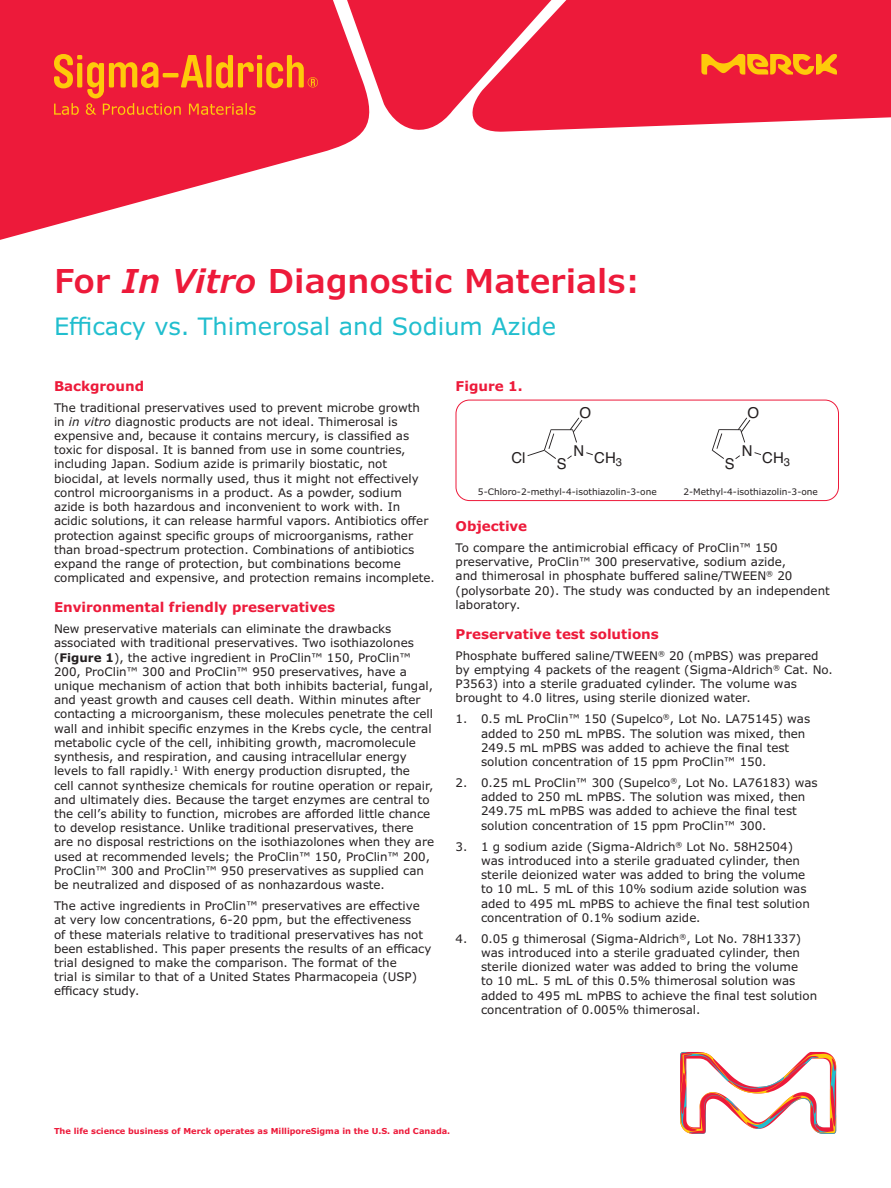
<style>
.page{position:relative;width:891px;height:1188px;background:#fff}
.page>*{position:absolute;margin:0;border:0;box-sizing:border-box;transform-origin:0 0}
.Headline_22_24{font:600 33px "Verdana Pro";color:#ed1a3a}
.Subhead_16_19{font:24px "Verdana Pro";color:#21bece}
.t1{font:15px "Helvetica";color:#231f20}
.Body_Subhead_9_11{font:700 13.5px "Verdana Pro";color:#ed1a3a}
.Body_Copy_9_11{font:11.85px/14.2px "Verdana Pro";color:#231f20}
.t2{font:9px "Verdana Pro";color:#231f20}
.t3{font:700 8.25px "Verdana Pro";color:#ed1a3a}
.s1{font-style:italic}
.s2{font-weight:700}
</style>
<div class="page">
<svg style="left:0;top:0;width:354px;height:240px;fill:#ed1a3a"></svg>
<svg style="left:882px;top:0;width:9px;height:118px"></svg>
<svg style="left:180px;top:0;width:702px;height:139px;background:#ef3753"></svg>
<svg style="left:54px;top:54px;width:264px;height:61px;background:#f1482d"></svg>
<svg style="left:680px;top:1052px;width:156px;height:82px"></svg>
<svg style="left:527px;top:418px;width:66px;height:41px"></svg>
<svg style="left:712px;top:418px;width:49px;height:41px"></svg>
<div style="left:456px;top:400px;width:383px;height:101px;border:1px solid #ed1a3a;border-radius:14px"></div>
<svg style="left:701px;top:54px;width:136px;height:21px;background:#f67f1e"></svg>
<p class="Headline_22_24" style="left:54px;top:259px;width:587px">For <span class="s1">In Vitro</span> Diagnostic Materials:</p>
<p class="Subhead_16_19" style="left:54px;top:310px;width:504px">Efficacy vs. Thimerosal and Sodium Azide</p>
<p class="Body_Subhead_9_11" style="left:54px;top:377px;width:92px">Background</p>
<p class="Body_Copy_9_11" style="left:54px;top:400px;width:382px">The traditional preservatives used to prevent microbe growth<br>in <span class="s1">in vitro</span> diagnostic products are not ideal. Thimerosal is expensive and, because it contains mercury, is classified as toxic for disposal. It is banned from use in some countries, including Japan. Sodium azide is primarily biostatic, not biocidal, at levels normally used, thus it might not effectively control microorganisms in a product. As a powder, sodium azide is both hazardous and inconvenient to work with. In acidic solutions, it can release harmful vapors. Antibiotics offer protection against specific groups of microorganisms, rather than broad-spectrum protection. Combinations of antibiotics expand the range of protection, but combinations become complicated and expensive, and protection remains incomplete.</p>
<p class="Body_Subhead_9_11" style="left:54px;top:599px;width:283px">Environmental friendly preservatives</p>
<p class="Body_Copy_9_11" style="left:54px;top:622px;width:382px">New preservative materials can eliminate the drawbacks associated with traditional preservatives. Two isothiazolones (<span class="s2">Figure 1</span>), the active ingredient in ProClin™ 150, ProClin™ 200, ProClin™ 300 and ProClin™ 950 preservatives, have a unique mechanism of action that both inhibits bacterial, fungal, and yeast growth and causes cell death. Within minutes after contacting a microorganism, these molecules penetrate the cell wall and inhibit specific enzymes in the Krebs cycle, the central metabolic cycle of the cell, inhibiting growth, macromolecule synthesis, and respiration, and causing intracellular energy levels to fall rapidly.<sup>1</sup> With energy production disrupted, the<br>cell cannot synthesize chemicals for routine operation or repair, and ultimately dies. Because the target enzymes are central to the cell’s ability to function, microbes are afforded little chance to develop resistance. Unlike traditional preservatives, there are no disposal restrictions on the isothiazolones when they are used at recommended levels; the ProClin™ 150, ProClin™ 200, ProClin™ 300 and ProClin™ 950 preservatives as supplied can be neutralized and disposed of as nonhazardous waste.</p>
<p class="Body_Copy_9_11" style="left:54px;top:899px;width:379px">The active ingredients in ProClin™ preservatives are effective at very low concentrations, 6-20 ppm, but the effectiveness<br>of these materials relative to traditional preservatives has not been established. This paper presents the results of an efficacy trial designed to make the comparison. The format of the<br>trial is similar to that of a United States Pharmacopeia (USP) efficacy study.</p>
<p class="Body_Subhead_9_11" style="left:456px;top:377px;width:69px">Figure 1.</p>
<p class="t1" style="left:580px;top:401px;width:13px">O</p>
<p class="t1" style="left:574px;top:439px;width:12px">N</p>
<p class="t1" style="left:511px;top:446px;width:16px">Cl</p>
<p class="t1" style="left:594px;top:446px;width:29px">CH<sub>3</sub></p>
<p class="t1" style="left:557px;top:452px;width:12px">S</p>
<p class="t2" style="left:478px;top:486px;width:180px">5-Chloro-2-methyl-4-isothiazolin-3-one</p>
<p class="t1" style="left:747px;top:401px;width:13px">O</p>
<p class="t1" style="left:742px;top:439px;width:12px">N</p>
<p class="t1" style="left:762px;top:446px;width:29px">CH<sub>3</sub></p>
<p class="t2" style="left:683px;top:486px;width:136px">2-Methyl-4-isothiazolin-3-one</p>
<p class="t1" style="left:725px;top:452px;width:12px">S</p>
<p class="Body_Subhead_9_11" style="left:456px;top:517px;width:73px">Objective</p>
<p class="Body_Copy_9_11" style="left:456px;top:541px;width:376px">To compare the antimicrobial efficacy of ProClin™ 150 preservative, ProClin™ 300 preservative, sodium azide,<br>and thimerosal in phosphate buffered saline/TWEEN<sup>®</sup> 20 (polysorbate 20). The study was conducted by an independent laboratory.</p>
<p class="Body_Subhead_9_11" style="left:456px;top:625px;width:205px">Preservative test solutions</p>
<p class="Body_Copy_9_11" style="left:456px;top:649px;width:379px">Phosphate buffered saline/TWEEN<sup>®</sup> 20 (mPBS) was prepared by emptying 4 packets of the reagent (Sigma-Aldrich<sup>®</sup> Cat. No.<br>P3563) into a sterile graduated cylinder. The volume was brought to 4.0 litres, using sterile dionized water.</p>
<p class="Body_Copy_9_11" style="left:481px;top:712px;width:331px;text-indent:-26px">1. 0.5 mL ProClin™ 150 (Supelco<sup>®</sup>, Lot No. LA75145) was added to 250 mL mPBS. The solution was mixed, then 249.5 mL mPBS was added to achieve the final test solution concentration of 15 ppm ProClin™ 150.</p>
<p class="Body_Copy_9_11" style="left:481px;top:776px;width:338px;text-indent:-26px">2. 0.25 mL ProClin™ 300 (Supelco<sup>®</sup>, Lot No. LA76183) was added to 250 mL mPBS. The solution was mixed, then 249.75 mL mPBS was added to achieve the final test solution concentration of 15 ppm ProClin™ 300.</p>
<p class="Body_Copy_9_11" style="left:481px;top:839px;width:330px;text-indent:-26px">3. 1 g sodium azide (Sigma-Aldrich<sup>®</sup> Lot No. 58H2504) was introduced into a sterile graduated cylinder, then sterile deionized water was added to bring the volume to 10 mL. 5 mL of this 10% sodium azide solution was aded to 495 mL mPBS to achieve the final test solution concentration of 0.1% sodium azide.</p>
<p class="Body_Copy_9_11" style="left:481px;top:931px;width:338px;text-indent:-26px">4. 0.05 g thimerosal (Sigma-Aldrich<sup>®</sup>, Lot No. 78H1337) was introduced into a sterile graduated cylinder, then sterile dionized water was added to bring the volume<br>to 10 mL. 5 mL of this 0.5% thimerosal solution was added to 495 mL mPBS to achieve the final test solution concentration of 0.005% thimerosal.</p>
<p class="t3" style="left:54px;top:1126px;width:398px">The life science business of Merck operates as MilliporeSigma in the U.S. and Canada.</p>
</div>
